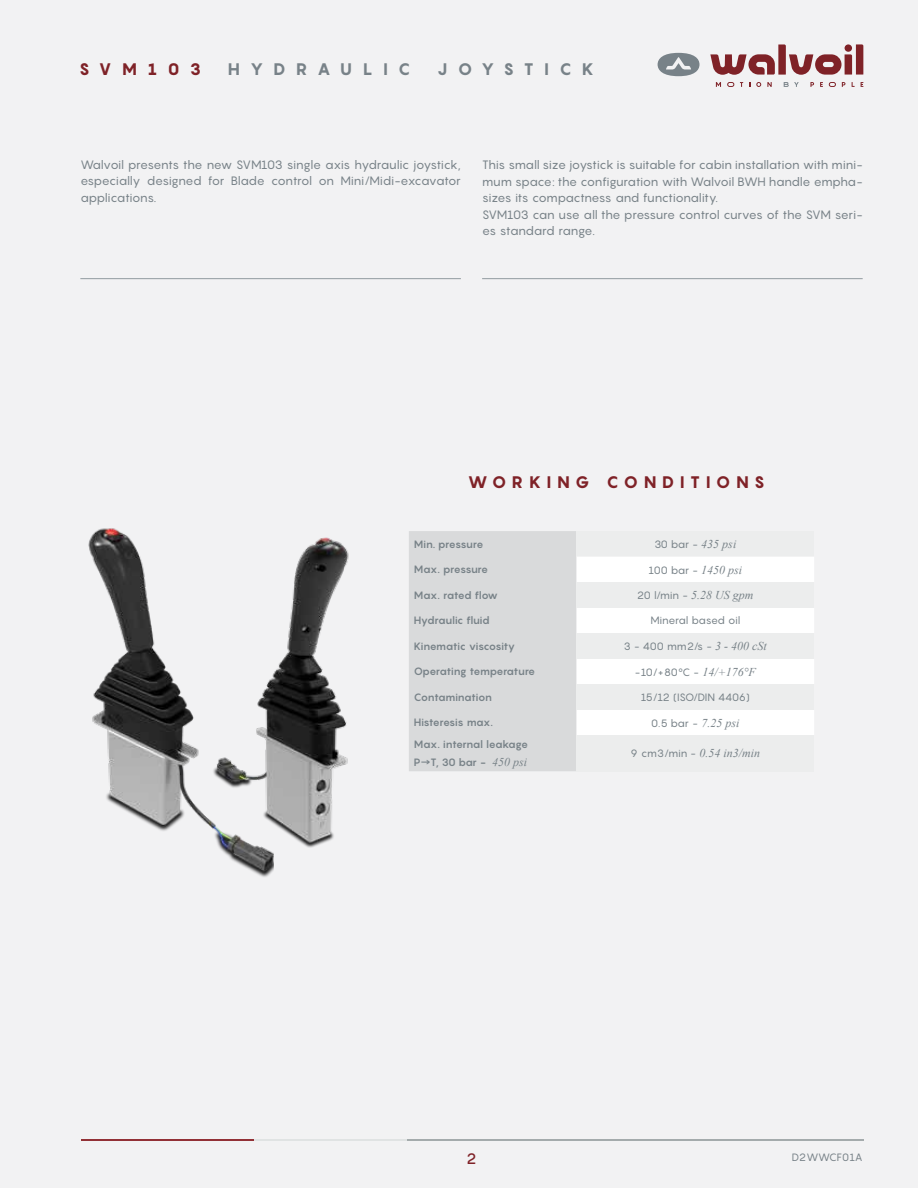
<style>
.page{position:relative;width:918px;height:1188px;background:#f2f2f3}
.page>*{position:absolute;margin:0;border:0;box-sizing:border-box;transform-origin:0 0}
.t1{font:800 16.5px "Pangram";letter-spacing:.345em;color:#7f2227}
.t2{font:800 16.5px "Pangram";letter-spacing:.625em;color:#788288}
.t3{font:500 15px "Pangram";color:#7f2227}
.t4{font:12px/16.5px "Pangram";letter-spacing:-.03em;color:#788288;text-align:justify}
.t5{font:italic 12px "Times New Roman";color:#788288}
.t6{font:700 10.5px/18px "Pangram";letter-spacing:-.04em;color:#788288}
.t7{font:10.5px "Pangram";letter-spacing:-.015em;color:#788288}
.t8{font:700 10.5px "Pangram";letter-spacing:-.06em;color:#788288}
.t9{font:10.5px "Pangram";letter-spacing:.005em;color:#788288}
.s1{font-family:"Times New Roman";font-style:italic;font-size:12px}
.s2{font-family:"Pangram";font-style:normal;font-size:10.5px}
.s3{font-family:"Times New Roman";font-weight:400;font-style:italic;font-size:12px}
</style>
<div class="page">
<hr style="left:81px;top:1139px;width:174px;height:2px;background:#923136">
<hr style="left:255px;top:1139px;width:152px;height:2px;background:#e0e3e3">
<hr style="left:407px;top:1139px;width:456px;height:2px;background:#a4abac">
<svg style="left:710px;top:44px;width:153px;height:31px"></svg>
<svg style="left:658px;top:53px;width:42px;height:23px"></svg>
<svg style="left:716px;top:82px;width:5px;height:5px"></svg>
<svg style="left:756px;top:82px;width:5px;height:5px"></svg>
<svg style="left:767px;top:82px;width:5px;height:5px"></svg>
<svg style="left:784px;top:82px;width:15px;height:5px"></svg>
<svg style="left:810px;top:82px;width:4px;height:5px"></svg>
<svg style="left:820px;top:82px;width:3px;height:5px"></svg>
<svg style="left:842px;top:82px;width:3px;height:5px"></svg>
<svg style="left:829px;top:82px;width:7px;height:5px"></svg>
<svg style="left:727px;top:82px;width:7px;height:5px"></svg>
<hr style="left:80px;top:278px;width:381px;height:1px;background:#919a9f">
<hr style="left:482px;top:278px;width:381px;height:1px;background:#919a9f">
<img style="left:88px;top:528px;width:186px;height:349px">
<img style="left:207px;top:528px;width:142px;height:334px">
<svg style="left:409px;top:531px;width:405px;height:240px"></svg>
<div style="left:577px;top:582px;width:237px;height:26px;background:#eceded"></div>
<div style="left:577px;top:633px;width:237px;height:26px;background:#eceded"></div>
<div style="left:577px;top:684px;width:237px;height:26px;background:#eceded"></div>
<div style="left:577px;top:735px;width:237px;height:36px;background:#eceded"></div>
<h1 class="t1" style="left:79px;top:58px;width:124px">SVM103</h1>
<h1 class="t2" style="left:228px;top:58px;width:184px">HYDRAULIC</h1>
<h1 class="t2" style="left:437px;top:58px;width:158px">JOYSTICK</h1>
<p class="t4" style="left:80px;top:156px;width:382px">Walvoil presents the new SVM103 single axis hydraulic joystick, especially designed for Blade control on Mini/Midi-excavator applications.</p>
<p class="t4" style="left:482px;top:157px;width:382px;text-align:left">This small size joystick is suitable for cabin installation with mini&shy;mum space: the configuration with Walvoil BWH handle empha&shy;sizes its compactness and functionality.<br>SVM103 can use all the pressure control curves of the SVM seri&shy;es standard range.</p>
<h1 class="t1" style="left:468px;top:472px;width:299px">WORKING CONDITIONS</h1>
<p class="t8" style="left:414px;top:537px;width:71px">Min. pressure</p>
<p class="t7" style="left:654px;top:538px;width:83px">30 bar - <span class="s1">435 psi</span></p>
<p class="t8" style="left:414px;top:563px;width:76px">Max. pressure</p>
<p class="t7" style="left:649px;top:563px;width:95px">100 bar - <span class="s1">1450 psi</span></p>
<p class="t6" style="left:414px;top:586px;width:86px">Max. rated flow</p>
<p class="t5" style="left:637px;top:587px;width:118px"><span class="s2">20 l/min -</span> 5.28 US gpm</p>
<p class="t6" style="left:414px;top:611px;width:77px">Hydraulic fluid</p>
<p class="t7" style="left:651px;top:614px;width:91px">Mineral based oil</p>
<p class="t6" style="left:414px;top:637px;width:103px">Kinematic viscosity</p>
<p class="t7" style="left:624px;top:640px;width:145px">3 - 400 mm2/s - <span class="s1">3 - 400 cSt</span></p>
<p class="t6" style="left:414px;top:663px;width:123px">Operating temperature</p>
<p class="t7" style="left:635px;top:665px;width:123px">-10/+80°C - <span class="s1">14/+176°F</span></p>
<p class="t6" style="left:414px;top:688px;width:79px">Contamination</p>
<p class="t7" style="left:641px;top:690px;width:111px">15/12 (ISO/DIN 4406)</p>
<p class="t6" style="left:414px;top:714px;width:81px">Histeresis max.</p>
<p class="t7" style="left:651px;top:717px;width:90px">0.5 bar - <span class="s1">7.25 psi</span></p>
<p class="t6" style="left:414px;top:735px;width:116px">Max. internal leakage<br>P→T, 30 bar - <span class="s3">450 psi</span></p>
<p class="t5" style="left:631px;top:745px;width:131px"><span class="s2">9 cm3/min -</span> 0.54 in3/min</p>
<p class="t3" style="left:467px;top:1149px;width:11px">2</p>
<p class="t9" style="left:792px;top:1150px;width:73px">D2WWCF01A</p>
</div>
